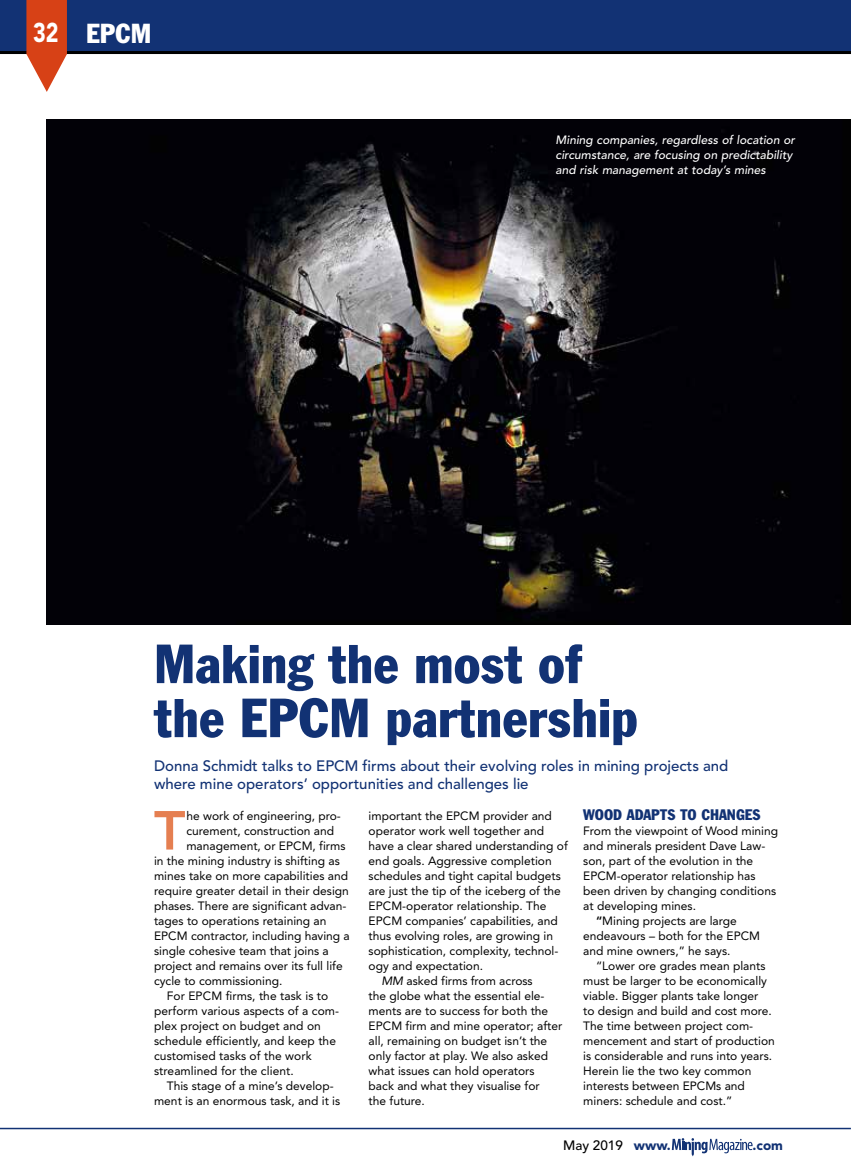
<style>
.page{position:relative;width:851px;height:1170px;background:#fff}
.page>*{position:absolute;margin:0;border:0;box-sizing:border-box;transform-origin:0 0}
.t1{font:800 54.45px "Avenir";color:#e57f51}
.t2{font:condensed 54px/54px "Franklin Gothic BT";color:#123274}
.t3{font:condensed 27px "Franklin Gothic BT";color:#fff}
.t4{font:500 15px/18px "Avenir";color:#123274}
.t5{font:condensed 15px "Franklin Gothic BT";color:#123274}
.t6{font:500 13.5px "Avenir";color:#000}
.t7{font:900 13.5px "Avenir";color:#123274}
.t8{font:12px "Avenir";color:#000}
.t9{font:italic 500 12px/15px "Avenir";color:#fff}
.s1{font-family:"Avenir";font-weight:900;font-stretch:normal}
.s2{font-style:italic}
.s3{font-weight:800}
.s4{font-weight:900;color:#123274}
</style>
<div class="page">
<svg style="left:671px;top:1138px;width:81px;height:18px"></svg>
<div style="left:0;top:0;width:850px;height:54px;background:#123274"></div>
<hr style="left:0;top:51px;width:850px;height:3px;background:#000">
<svg style="left:26px;top:0;width:41px;height:92px"></svg>
<img style="left:47px;top:120px;width:803px;height:504px">
<hr style="left:0;top:1127px;width:850px;height:2px;background:#123274">
<h3 class="t3" style="left:33px;top:15px;width:120px"><span class="s1">32</span> EPCM</h3>
<p class="t9" style="left:555px;top:132px;width:241px">Mining companies, regardless of location or circumstance, are focusing on predictability and risk management at today’s mines</p>
<h2 class="t2" style="left:154px;top:635px;width:485px">Making the most of the EPCM partnership</h2>
<p class="t4" style="left:154px;top:757px;width:576px">Donna Schmidt talks to EPCM firms about their evolving roles in mining projects and where mine operators’ opportunities and challenges lie</p>
<h1 class="t1" style="left:154px;top:798px;width:33px">T</h1>
<p class="t8" style="left:186px;top:808px;width:156px">he work of engineering, pro-</p>
<p class="t8" style="left:186px;top:823px;width:149px">curement, construction and</p>
<p class="t8" style="left:186px;top:838px;width:160px">management, or EPCM, firms</p>
<p class="t8" style="left:154px;top:853px;width:187px">in the mining industry is shifting as</p>
<p class="t8" style="left:154px;top:868px;width:195px">mines take on more capabilities and</p>
<p class="t8" style="left:154px;top:883px;width:196px">require greater detail in their design</p>
<p class="t8" style="left:154px;top:898px;width:194px">phases. There are significant advan-</p>
<p class="t8" style="left:154px;top:913px;width:174px">tages to operations retaining an</p>
<p class="t8" style="left:154px;top:928px;width:197px">EPCM contractor, including having a</p>
<p class="t8" style="left:154px;top:943px;width:176px">single cohesive team that joins a</p>
<p class="t8" style="left:154px;top:958px;width:190px">project and remains over its full life</p>
<p class="t8" style="left:154px;top:973px;width:130px">cycle to commissioning.</p>
<p class="t8" style="left:167px;top:988px;width:163px">For EPCM firms, the task is to</p>
<p class="t8" style="left:154px;top:1003px;width:186px">perform various aspects of a com-</p>
<p class="t8" style="left:154px;top:1018px;width:168px">plex project on budget and on</p>
<p class="t8" style="left:154px;top:1033px;width:183px">schedule efficiently, and keep the</p>
<p class="t8" style="left:154px;top:1048px;width:159px">customised tasks of the work</p>
<p class="t8" style="left:154px;top:1063px;width:141px">streamlined for the client.</p>
<p class="t8" style="left:167px;top:1078px;width:168px">This stage of a mine’s develop-</p>
<p class="t8" style="left:154px;top:1093px;width:188px">ment is an enormous task, and it is</p>
<p class="t8" style="left:368px;top:808px;width:185px">important the EPCM provider and</p>
<p class="t8" style="left:368px;top:823px;width:177px">operator work well together and</p>
<p class="t8" style="left:368px;top:838px;width:201px">have a clear shared understanding of</p>
<p class="t8" style="left:368px;top:853px;width:184px">end goals. Aggressive completion</p>
<p class="t8" style="left:368px;top:868px;width:194px">schedules and tight capital budgets</p>
<p class="t8" style="left:368px;top:883px;width:194px">are just the tip of the iceberg of the</p>
<p class="t8" style="left:368px;top:898px;width:179px">EPCM-operator relationship. The</p>
<p class="t8" style="left:368px;top:913px;width:190px">EPCM companies’ capabilities, and</p>
<p class="t8" style="left:368px;top:928px;width:186px">thus evolving roles, are growing in</p>
<p class="t8" style="left:368px;top:943px;width:191px">sophistication, complexity, technol-</p>
<p class="t8" style="left:368px;top:958px;width:116px">ogy and expectation.</p>
<p class="t8" style="left:381px;top:973px;width:153px"><span class="s2">MM</span> asked firms from across</p>
<p class="t8" style="left:368px;top:988px;width:177px">the globe what the essential ele-</p>
<p class="t8" style="left:368px;top:1003px;width:181px">ments are to success for both the</p>
<p class="t8" style="left:368px;top:1018px;width:195px">EPCM firm and mine operator; after</p>
<p class="t8" style="left:368px;top:1033px;width:180px">all, remaining on budget isn’t the</p>
<p class="t8" style="left:368px;top:1048px;width:181px">only factor at play. We also asked</p>
<p class="t8" style="left:368px;top:1063px;width:167px">what issues can hold operators</p>
<p class="t8" style="left:368px;top:1078px;width:172px">back and what they visualise for</p>
<p class="t8" style="left:368px;top:1093px;width:58px">the future.</p>
<p class="t5" style="left:583px;top:804px;width:179px">WOOD ADAPTS TO CHANGES</p>
<p class="t8" style="left:583px;top:823px;width:196px">From the viewpoint of Wood mining</p>
<p class="t8" style="left:583px;top:838px;width:184px">and minerals president Dave Law-</p>
<p class="t8" style="left:583px;top:853px;width:171px">son, part of the evolution in the</p>
<p class="t8" style="left:583px;top:868px;width:174px">EPCM-operator relationship has</p>
<p class="t8" style="left:583px;top:883px;width:194px">been driven by changing conditions</p>
<p class="t8" style="left:583px;top:898px;width:114px">at developing mines.</p>
<p class="t8" style="left:596px;top:913px;width:142px"><span class="s3">“</span>Mining projects are large</p>
<p class="t8" style="left:583px;top:928px;width:178px">endeavours – both for the EPCM</p>
<p class="t8" style="left:583px;top:943px;width:149px">and mine owners,” he says.</p>
<p class="t8" style="left:596px;top:958px;width:171px">“Lower ore grades mean plants</p>
<p class="t8" style="left:583px;top:973px;width:185px">must be larger to be economically</p>
<p class="t8" style="left:583px;top:988px;width:176px">viable. Bigger plants take longer</p>
<p class="t8" style="left:583px;top:1003px;width:190px">to design and build and cost more.</p>
<p class="t8" style="left:583px;top:1018px;width:171px">The time between project com-</p>
<p class="t8" style="left:583px;top:1033px;width:193px">mencement and start of production</p>
<p class="t8" style="left:583px;top:1048px;width:190px">is considerable and runs into years.</p>
<p class="t8" style="left:583px;top:1063px;width:170px">Herein lie the two key common</p>
<p class="t8" style="left:583px;top:1078px;width:163px">interests between EPCMs and</p>
<p class="t8" style="left:583px;top:1093px;width:150px">miners: schedule and cost.”</p>
<p class="t6" style="left:563px;top:1137px;width:109px">May 2019 <span class="s4">www.</span></p>
<p class="t7" style="left:752px;top:1137px;width:32px">.com</p>
</div>
